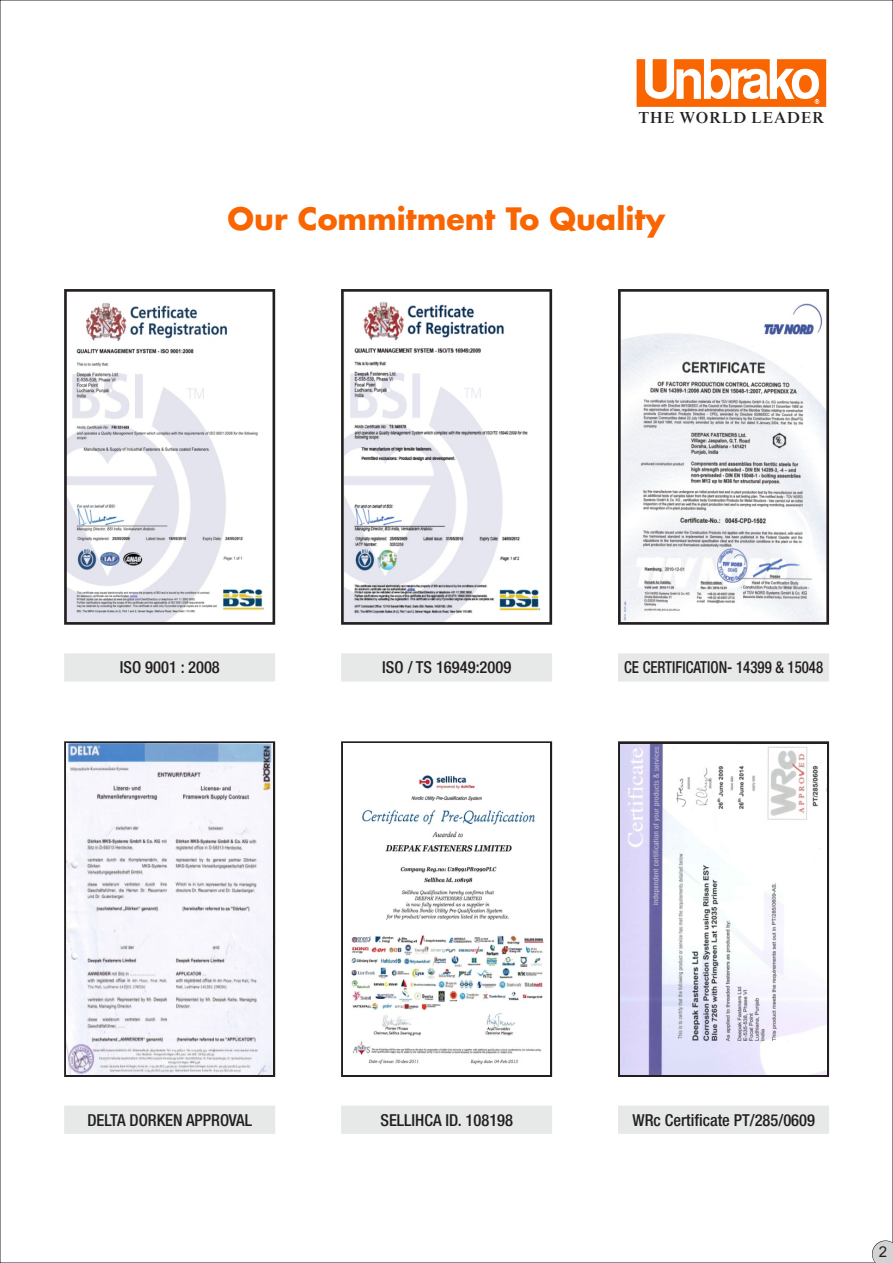
<style>
.page{position:relative;width:893px;height:1263px;background:#fff}
.page>*{position:absolute;margin:0;border:0;box-sizing:border-box;transform-origin:0 0}
.t1{font:700 30px "Futura LT";color:#f96500}
.t2{font:500 condensed 16.5px "Helvetica Neue LT";color:#231f20}
.t3{font:500 condensed 16.5px "Helvetica Neue LT";color:#231f20;scale:.9 1}
.t4{font:16.05px "Times NRMT Md";letter-spacing:.045em;color:#231f20}
.t5{font:15px "Arial";color:#231f20}
</style>
<div class="page">
<svg style="left:637px;top:59px;width:189px;height:48px"></svg>
<svg style="left:64px;top:289px;width:211px;height:336px"></svg>
<div style="left:341px;top:653px;width:211px;height:28px;background:#e7e8e8"></div>
<svg style="left:618px;top:289px;width:211px;height:336px"></svg>
<div style="left:618px;top:653px;width:211px;height:28px;background:#e7e8e8"></div>
<div style="left:64px;top:653px;width:211px;height:28px;background:#e7e8e8"></div>
<div style="left:64px;top:1106px;width:211px;height:28px;background:#e7e8e8"></div>
<svg style="left:341px;top:289px;width:211px;height:336px"></svg>
<svg style="left:64px;top:741px;width:211px;height:336px;fill:#231f20"></svg>
<img style="left:67px;top:744px;width:206px;height:330px">
<div style="left:341px;top:1106px;width:211px;height:28px;background:#e7e8e8"></div>
<svg style="left:341px;top:741px;width:211px;height:336px;fill:#231f20"></svg>
<img style="left:344px;top:744px;width:205px;height:330px">
<div style="left:618px;top:1106px;width:211px;height:28px;background:#e7e8e8"></div>
<svg style="left:618px;top:741px;width:211px;height:336px;background:#5d595f"></svg>
<img style="left:621px;top:744px;width:205px;height:330px">
<svg style="left:872px;top:1240px;width:21px;height:23px"></svg>
<p class="t4" style="left:638px;top:111px;width:187px">THE WORLD LEADER</p>
<h1 class="t1" style="left:228px;top:205px;width:439px">Our Commitment To Quality</h1>
<p class="t2" style="left:120px;top:658px;width:101px">ISO 9001 : 2008</p>
<p class="t2" style="left:382px;top:658px;width:130px">ISO / TS 16949:2009</p>
<p class="t3" style="left:624px;top:658px;width:223px">CE CERTIFICATION- 14399 &amp; 15048</p>
<p class="t2" style="left:87px;top:1110px;width:166px">DELTA DORKEN APPROVAL</p>
<p class="t2" style="left:380px;top:1110px;width:134px">SELLIHCA ID. 108198</p>
<p class="t2" style="left:632px;top:1110px;width:184px">WRc Certificate PT/285/0609</p>
<p class="t5" style="left:879px;top:1246px;width:10px">2</p>
</div>
